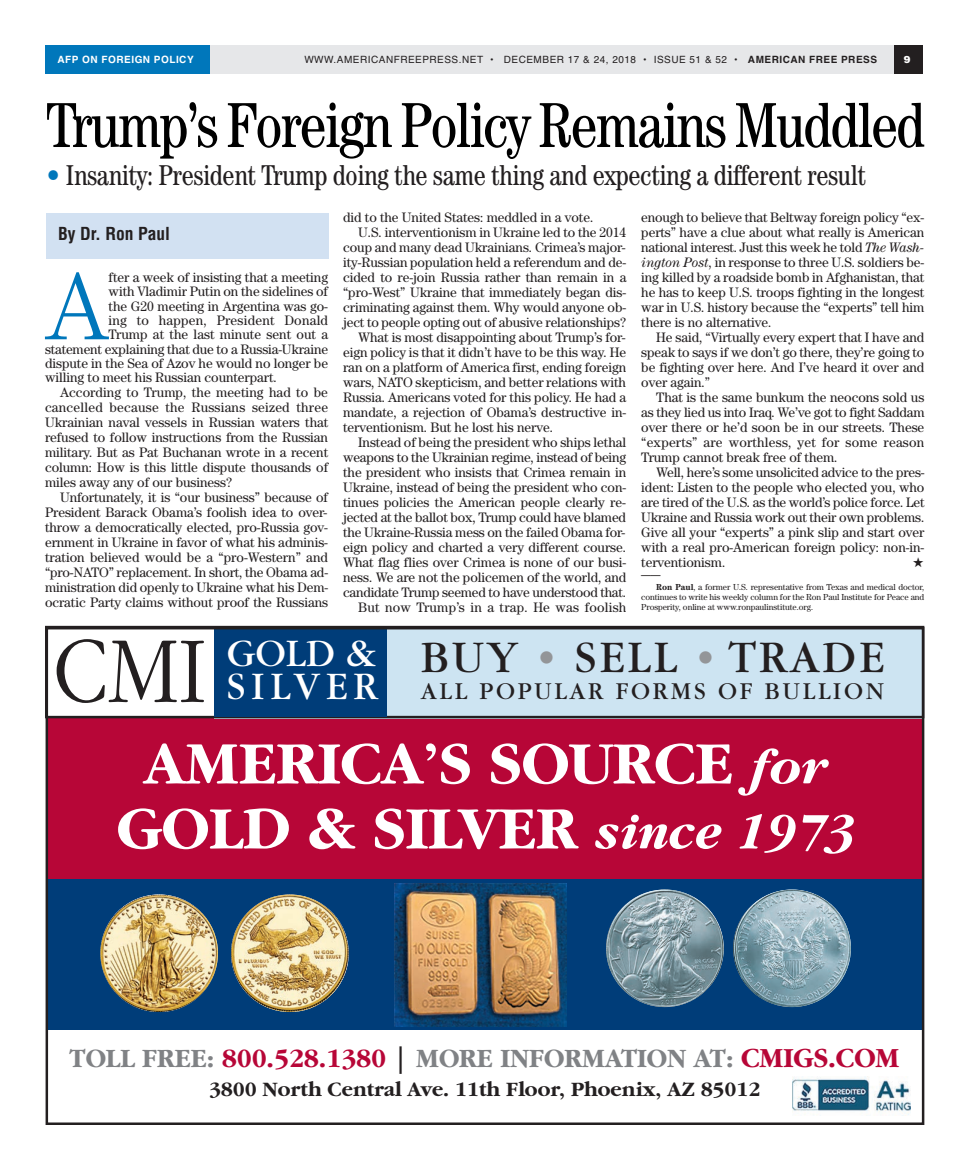
<style>
.page{position:relative;width:968px;height:1170px;background:#fff}
.page>*{position:absolute;margin:0;border:0;box-sizing:border-box;transform-origin:0 0}
.t1{font:300 98.12px "Garamond";color:#231f20;scale:.9 1}
.t2{font:300 97.38px "Century";color:#07b}
.t3{font:condensed 63.75px "Century";letter-spacing:-.035em;color:#000;scale:.95 1}
.t4{font:700 62.5px/65px "Garamond";color:#fff;text-align:center}
.t5{font:47.12px "Garamond";letter-spacing:.065em;color:#231f20}
.t6{font:40.62px/33.1px "Garamond";letter-spacing:.12em;color:#fff}
.t7{font:condensed 28.75px "Century";letter-spacing:-.015em;color:#231f20;scale:.95 1}
.t8{font:700 27.5px "Garamond";color:#808285}
.t9{font:25.25px "Garamond";letter-spacing:.11em;color:#231f20}
.t10{font:700 21.25px "Garamond";color:#231f20}
.t11{font:700 condensed 17.5px "Helvetica";color:#231f20}
.t12{font:13.75px/15px "Century";letter-spacing:-.005em;color:#231f20;text-align:justify}
.t13{font:13.75px "Century";letter-spacing:.015em;color:#231f20}
.t14{font:10px "Helvetica";letter-spacing:.05em;color:#231f20}
.t15{font:700 10px "Helvetica";letter-spacing:.05em;color:#fff}
.t16{font:700 10px "Century";color:#231f20}
.t17{font:900 10px "Helvetica";color:#fff}
.t18{font:8.75px/10px "Century";letter-spacing:-.01em;color:#231f20;text-align:justify}
.s1{font-weight:700}
.s2{color:#07b}
.s3{font-style:italic}
.s4{color:#939598}
.s5{font-style:italic;font-size:52.5px}
.s6{color:#b70637}
.s7{color:#231f20}
.s8{font-size:28.75px;color:#b70637}
</style>
<div class="page">
<div style="left:45px;top:45px;width:877px;height:28px;background:#e6e7e9"></div>
<div style="left:45px;top:45px;width:164px;height:28px;background:#07b"></div>
<div style="left:894px;top:45px;width:28px;height:28px;background:#231f20"></div>
<div style="left:46px;top:718px;width:876px;height:165px;background:#b70637"></div>
<div style="left:214px;top:626px;width:708px;height:92px;background:#cde4f2"></div>
<div style="left:45px;top:626px;width:879px;height:92px;border:2px solid #231f20"></div>
<div style="left:214px;top:627px;width:172px;height:90px;background:#003d79"></div>
<div style="left:46px;top:880px;width:876px;height:150px;background:#003d79"></div>
<img style="left:100px;top:894px;width:118px;height:118px;border-radius:59px">
<img style="left:231px;top:894px;width:118px;height:118px;border-radius:59px">
<img style="left:394px;top:883px;width:173px;height:143px">
<img style="left:793px;top:1076px;width:117px;height:39px">
<img style="left:733px;top:890px;width:117px;height:117px;border-radius:59px">
<img style="left:606px;top:890px;width:117px;height:117px;border-radius:59px">
<div style="left:46px;top:213px;width:283px;height:46px;background:#d2e1f2"></div>
<p class="t15" style="left:58px;top:55px;width:138px">AFP ON FOREIGN POLICY</p>
<p class="t14" style="left:304px;top:55px;width:574px">WWW.AMERICANFREEPRESS.NET • DECEMBER 17 &amp; 24, 2018 • ISSUE 51 &amp; 52 • <span class="s1">AMERICAN FREE PRESS</span></p>
<p class="t17" style="left:903px;top:52px;width:8px">9</p>
<h3 class="t3" style="left:46px;top:88px;width:926px">Trump’s Foreign Policy Remains Muddled</h3>
<h3 class="t7" style="left:46px;top:158px;width:864px"><span class="s2">•</span> Insanity: President Trump doing the same thing and expecting a different result</h3>
<p class="t11" style="left:58px;top:223px;width:113px">By Dr. Ron Paul</p>
<h2 class="t2" style="left:45px;top:250px;width:65px">A</h2>
<p class="t12" style="left:109px;top:269px;width:221px">fter a week of insisting that a meeting</p>
<p class="t12" style="left:109px;top:284px;width:221px">with Vladimir Putin on the sidelines of</p>
<p class="t12" style="left:109px;top:298px;width:221px">the G20 meeting in Argentina was go-</p>
<p class="t13" style="left:109px;top:312px;width:221px">ing to happen, President Donald</p>
<p class="t12" style="left:109px;top:327px;width:221px">Trump at the last minute sent out a</p>
<p class="t12" style="left:45px;top:341px;width:284px">statement explaining that due to a Russia-Ukraine</p>
<p class="t12" style="left:45px;top:356px;width:284px">dispute in the Sea of Azov he would no longer be</p>
<p class="t12" style="left:45px;top:370px;width:233px">willing to meet his Russian counterpart.</p>
<p class="t12" style="left:60px;top:385px;width:269px">According to Trump, the meeting had to be</p>
<p class="t13" style="left:45px;top:400px;width:284px">cancelled because the Russians seized three</p>
<p class="t12" style="left:45px;top:415px;width:285px">Ukrainian naval vessels in Russian waters that</p>
<p class="t12" style="left:45px;top:430px;width:284px">refused to follow instructions from the Russian</p>
<p class="t12" style="left:45px;top:445px;width:285px">military. But as Pat Buchanan wrote in a recent</p>
<p class="t12" style="left:45px;top:460px;width:284px">column: How is this little dispute thousands of</p>
<p class="t12" style="left:45px;top:475px;width:189px">miles away any of our business?</p>
<p class="t12" style="left:60px;top:490px;width:269px">Unfortunately, it is “our business” because of</p>
<p class="t12" style="left:45px;top:505px;width:284px">President Barack Obama’s foolish idea to over-</p>
<p class="t12" style="left:45px;top:520px;width:284px">throw a democratically elected, pro-Russia gov-</p>
<p class="t12" style="left:45px;top:535px;width:284px">ernment in Ukraine in favor of what his adminis-</p>
<p class="t12" style="left:45px;top:550px;width:284px">tration believed would be a “pro-Western” and</p>
<p class="t12" style="left:45px;top:565px;width:284px">“pro-NATO” replacement. In short, the Obama ad-</p>
<p class="t12" style="left:45px;top:580px;width:285px">ministration did openly to Ukraine what his Dem-</p>
<p class="t12" style="left:45px;top:595px;width:284px">ocratic Party claims without proof the Russians</p>
<p class="t12" style="left:343px;top:209px;width:252px">did to the United States: meddled in a vote.</p>
<p class="t12" style="left:358px;top:224px;width:269px">U.S. interventionism in Ukraine led to the 2014</p>
<p class="t12" style="left:343px;top:239px;width:284px">coup and many dead Ukrainians. Crimea’s major-</p>
<p class="t12" style="left:343px;top:254px;width:285px">ity-Russian population held a referendum and de-</p>
<p class="t12" style="left:343px;top:269px;width:285px">cided to re-join Russia rather than remain in a</p>
<p class="t12" style="left:343px;top:284px;width:284px">“pro-West” Ukraine that immediately began dis-</p>
<p class="t12" style="left:343px;top:299px;width:284px">criminating against them. Why would anyone ob-</p>
<p class="t12" style="left:343px;top:314px;width:284px">ject to people opting out of abusive relationships?</p>
<p class="t12" style="left:358px;top:329px;width:269px">What is most disappointing about Trump’s for-</p>
<p class="t12" style="left:343px;top:344px;width:284px">eign policy is that it didn’t have to be this way. He</p>
<p class="t12" style="left:343px;top:359px;width:284px">ran on a platform of America first, ending foreign</p>
<p class="t12" style="left:343px;top:374px;width:284px">wars, NATO skepticism, and better relations with</p>
<p class="t12" style="left:343px;top:389px;width:284px">Russia. Americans voted for this policy. He had a</p>
<p class="t12" style="left:343px;top:404px;width:284px">mandate, a rejection of Obama’s destructive in-</p>
<p class="t12" style="left:343px;top:419px;width:211px">terventionism. But he lost his nerve.</p>
<p class="t12" style="left:358px;top:434px;width:269px">Instead of being the president who ships lethal</p>
<p class="t12" style="left:343px;top:449px;width:284px">weapons to the Ukrainian regime, instead of being</p>
<p class="t12" style="left:343px;top:464px;width:284px">the president who insists that Crimea remain in</p>
<p class="t12" style="left:343px;top:479px;width:284px">Ukraine, instead of being the president who con-</p>
<p class="t12" style="left:343px;top:494px;width:284px">tinues policies the American people clearly re-</p>
<p class="t12" style="left:343px;top:509px;width:284px">jected at the ballot box, Trump could have blamed</p>
<p class="t12" style="left:343px;top:524px;width:284px">the Ukraine-Russia mess on the failed Obama for-</p>
<p class="t12" style="left:343px;top:539px;width:284px">eign policy and charted a very different course.</p>
<p class="t12" style="left:343px;top:554px;width:284px">What flag flies over Crimea is none of our busi-</p>
<p class="t12" style="left:343px;top:569px;width:285px">ness. We are not the policemen of the world, and</p>
<p class="t12" style="left:343px;top:584px;width:284px">candidate Trump seemed to have understood that.</p>
<p class="t13" style="left:358px;top:599px;width:270px">But now Trump’s in a trap. He was foolish</p>
<p class="t12" style="left:641px;top:209px;width:284px">enough to believe that Beltway foreign policy “ex&shy;perts” have a clue about what really is American national interest. Just this week he told <span class="s3">The Wash&shy;ington Post</span>, in response to three U.S. soldiers be&shy;ing killed by a roadside bomb in Afghanistan, that he has to keep U.S. troops fighting in the longest war in U.S. history because the “experts” tell him there is no alternative.</p>
<p class="t12" style="left:641px;top:329px;width:285px;text-indent:15px">He said, “Virtually every expert that I have and speak to says if we don’t go there, they’re going to be fighting over here. And I’ve heard it over and over again.”</p>
<p class="t12" style="left:641px;top:389px;width:285px;text-indent:15px">That is the same bunkum the neocons sold us as they lied us into Iraq. We’ve got to fight Saddam over there or he’d soon be in our streets. These “experts” are worthless, yet for some reason Trump cannot break free of them.</p>
<p class="t12" style="left:641px;top:464px;width:285px;text-indent:15px">Well, here’s some unsolicited advice to the pres&shy;ident: Listen to the people who elected you, who are tired of the U.S. as the world’s police force. Let Ukraine and Russia work out their own problems.<br>Give all your “experts” a pink slip and start over with a real pro-American foreign policy: non-in&shy;terventionism.</p>
<p class="t16" style="left:641px;top:569px;width:21px">——</p>
<p class="t18" style="left:641px;top:582px;width:284px;text-indent:15px"><span class="s1">Ron Paul</span>, a former U.S. representative from Texas and medical doctor, continues to write his weekly column for the Ron Paul Institute for Peace and Prosperity, online at www.ronpaulinstitute.org.</p>
<h1 class="t1" style="left:53px;top:619px;width:172px">CMI</h1>
<h3 class="t6" style="left:227px;top:638px;width:153px">GOLD &amp;<br>SILVER</h3>
<h3 class="t5" style="left:421px;top:633px;width:464px">BUY <span class="s4">•</span> SELL <span class="s4">•</span> TRADE</h3>
<h3 class="t9" style="left:421px;top:678px;width:464px">ALL POPULAR FORMS OF BULLION</h3>
<h3 class="t4" style="left:117px;top:732px;width:737px">AMERICA’S SOURCE <span class="s5">for<br></span>GOLD &amp; SILVER <span class="s5">since 1973</span></h3>
<h3 class="t8" style="left:70px;top:1043px;width:831px">TOLL FREE: <span class="s6">800.528.1380</span> <span class="s7">|</span> MORE INFORMATION AT: <span class="s8">CMIGS.COM</span></h3>
<h3 class="t10" style="left:209px;top:1078px;width:552px">3800 North Central Ave. 11th Floor, Phoenix, AZ 85012</h3>
</div>
